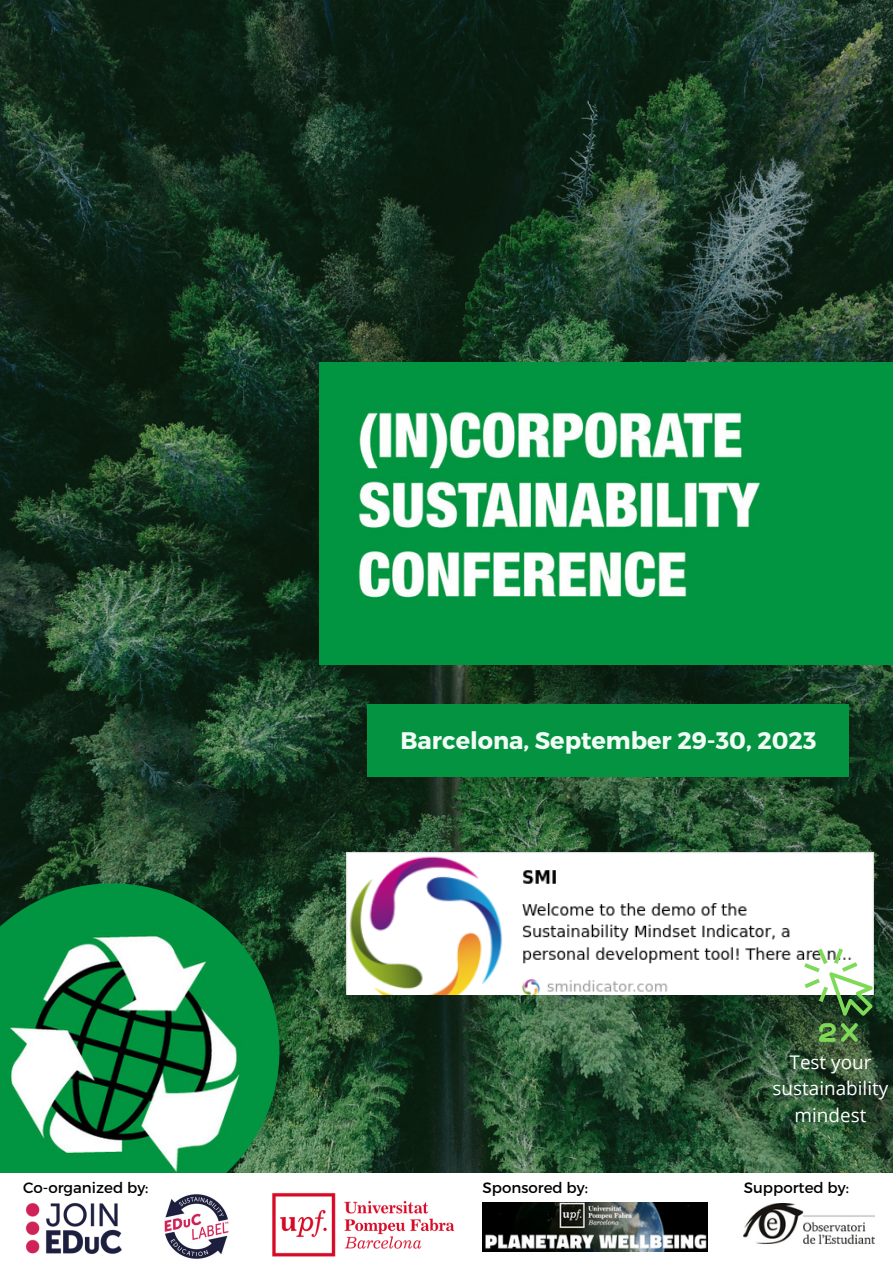
<style>
.page{position:relative;width:893px;height:1264px;background:#fff}
.page>*{position:absolute;margin:0;border:0;box-sizing:border-box;transform-origin:0 0}
.t1{font:700 24px "Montserrat";color:#f2fcf6}
.t2{font:18.9px/26.4px "Open Sans";color:#fff;text-align:center}
.t3{font:15px "Montserrat";color:#000}
</style>
<div class="page">
<img style="left:0;top:0;width:892px;height:1173px">
<img style="left:319px;top:362px;width:573px;height:303px">
<img style="left:0;top:883px;width:279px;height:290px">
<div style="left:368px;top:704px;width:480px;height:72px;background:#039341"></div>
<img style="left:25px;top:1203px;width:97px;height:51px">
<img style="left:164px;top:1194px;width:65px;height:65px">
<img style="left:268px;top:1171px;width:188px;height:86px">
<img style="left:743px;top:1203px;width:131px;height:42px">
<img style="left:483px;top:1202px;width:224px;height:49px">
<img style="left:346px;top:852px;width:527px;height:142px">
<svg style="left:804px;top:948px;width:68px;height:67px"></svg>
<svg style="left:818px;top:1023px;width:39px;height:18px"></svg>
<p class="t1" style="left:400px;top:724px;width:417px">Barcelona, September 29-30, 2023</p>
<p class="t2" style="left:772px;top:1048px;width:117px">Test your sustainability mindest</p>
<p class="t3" style="left:23px;top:1178px;width:127px">Co-organized by:</p>
<p class="t3" style="left:482px;top:1178px;width:107px">Sponsored by:</p>
<p class="t3" style="left:743px;top:1178px;width:107px">Supported by:</p>
</div>
